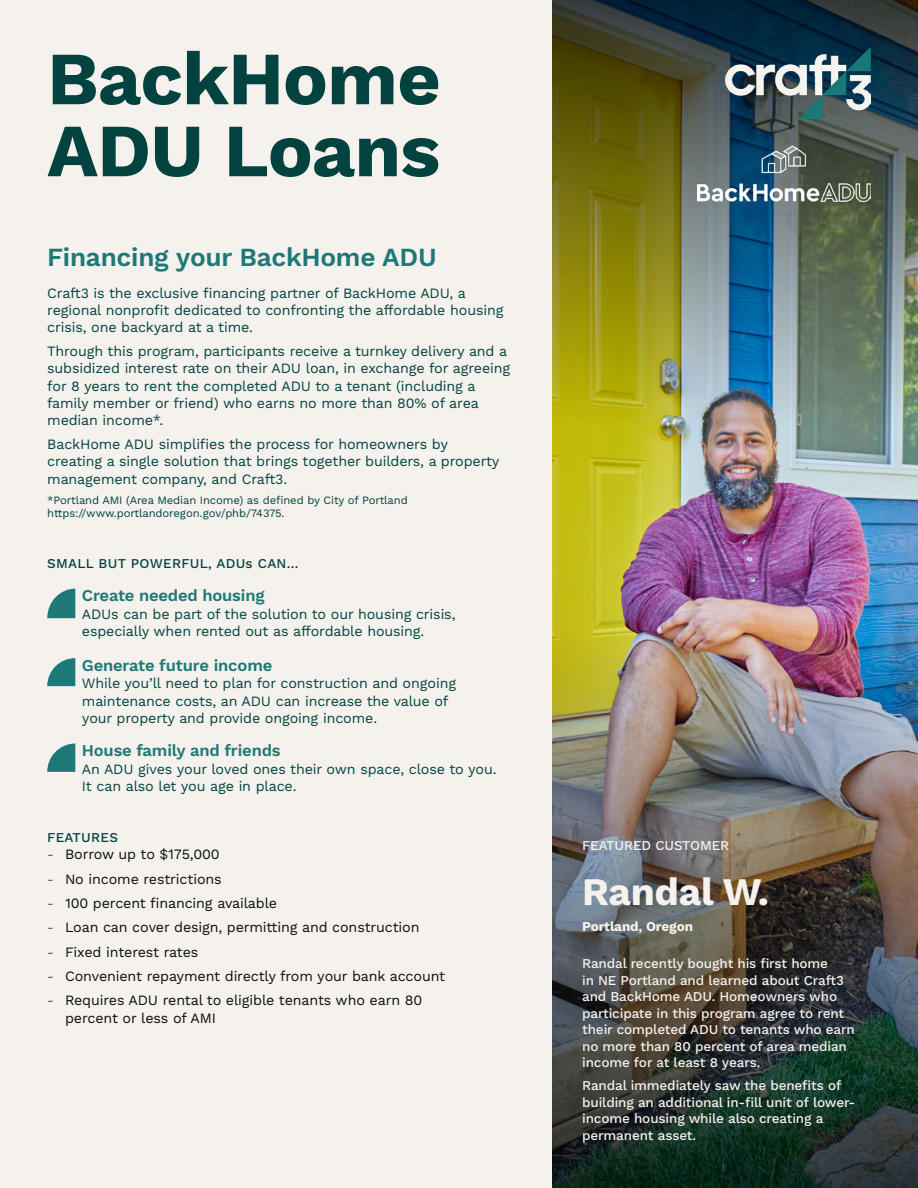
<style>
.page{position:relative;width:918px;height:1188px;background:#f5f1ed}
.page>*{position:absolute;margin:0;border:0;box-sizing:border-box;transform-origin:0 0}
.t1{font:700 75px/72px "Work Sans";letter-spacing:-.01em;color:#024340}
.t2{font:700 39px "Work Sans";letter-spacing:-.01em;color:#f5f1ed}
.t3{font:600 26.1px "Work Sans";letter-spacing:-.01em;color:#1e7877}
.t4{font:600 16.5px "Work Sans";letter-spacing:-.01em;color:#1e7877}
.t5{font:14.25px/17.2px "Work Sans";letter-spacing:-.01em;color:#024340}
.t6{font:14.25px/17.2px "Work Sans";letter-spacing:-.01em;color:#0c0e0e}
.t7{font:500 13.5px/16.5px "Work Sans";letter-spacing:-.01em;color:#f5f1ed}
.t8{font:500 13.5px "Work Sans";letter-spacing:.02em;color:#024340}
.t9{font:700 13.5px "Work Sans";letter-spacing:-.01em;color:#f5f1ed}
.t10{font:11.25px/13.5px "Work Sans";letter-spacing:-.01em;color:#024340}
.s1{font-weight:300}
</style>
<div class="page">
<img style="left:552px;top:423px;width:366px;height:213px">
<img style="left:552px;top:636px;width:366px;height:552px">
<img style="left:552px;top:0;width:366px;height:423px">
<svg style="left:47px;top:589px;width:28px;height:29px"></svg>
<svg style="left:47px;top:658px;width:28px;height:28px"></svg>
<svg style="left:47px;top:744px;width:28px;height:28px"></svg>
<img style="left:697px;top:142px;width:174px;height:59px">
<img style="left:726px;top:47px;width:145px;height:72px">
<h1 class="t1" style="left:47px;top:47px;width:395px">BackHome<br>ADU Loans</h1>
<h3 class="t3" style="left:47px;top:242px;width:391px">Financing your BackHome ADU</h3>
<p class="t5" style="left:47px;top:285px;width:458px">Craft3 is the exclusive financing partner of BackHome ADU, a regional nonprofit dedicated to confronting the affordable housing crisis, one backyard at a time.</p>
<p class="t5" style="left:47px;top:343px;width:465px">Through this program, participants receive a turnkey delivery and a subsidized interest rate on their ADU loan, in exchange for agreeing for 8 years to rent the completed ADU to a tenant (including a family member or friend) who earns no more than 80% of area median income*.</p>
<p class="t5" style="left:47px;top:436px;width:454px">BackHome ADU simplifies the process for homeowners by creating a single solution that brings together builders, a property management company, and Craft3.</p>
<p class="t10" style="left:47px;top:494px;width:362px">*Portland AMI (Area Median Income) as defined by City of Portland https://www.portlandoregon.gov/phb/74375.</p>
<p class="t8" style="left:47px;top:555px;width:253px">SMALL BUT POWERFUL, ADUs CAN...</p>
<p class="t4" style="left:82px;top:586px;width:184px">Create needed housing</p>
<p class="t5" style="left:82px;top:606px;width:375px">ADUs can be part of the solution to our housing crisis, especially when rented out as affordable housing.</p>
<p class="t5" style="left:82px;top:676px;width:376px">While you’ll need to plan for construction and ongoing maintenance costs, an ADU can increase the value of your property and provide ongoing income.</p>
<p class="t5" style="left:82px;top:761px;width:416px">An ADU gives your loved ones their own space, close to you.<br>It can also let you age in place.</p>
<p class="t4" style="left:82px;top:655px;width:192px">Generate future income</p>
<p class="t4" style="left:82px;top:741px;width:200px">House family and friends</p>
<p class="t8" style="left:47px;top:829px;width:72px">FEATURES</p>
<p class="t6" style="left:47px;top:846px;width:174px"><span class="s1">-</span> Borrow up to $175,000</p>
<p class="t6" style="left:47px;top:871px;width:176px"><span class="s1">-</span> No income restrictions</p>
<p class="t6" style="left:47px;top:895px;width:231px"><span class="s1">-</span> 100 percent financing available</p>
<p class="t6" style="left:47px;top:919px;width:374px"><span class="s1">-</span> Loan can cover design, permitting and construction</p>
<p class="t6" style="left:47px;top:944px;width:153px"><span class="s1">-</span> Fixed interest rates</p>
<p class="t6" style="left:47px;top:968px;width:399px"><span class="s1">-</span> Convenient repayment directly from your bank account</p>
<p class="t6" style="left:65px;top:993px;width:359px;text-indent:-18px"><span class="s1">-</span> Requires ADU rental to eligible tenants who earn 80 percent or less of AMI</p>
<p class="t7" style="left:582px;top:838px;width:149px">FEATURED CUSTOMER</p>
<h2 class="t2" style="left:582px;top:869px;width:189px">Randal W.</h2>
<p class="t9" style="left:582px;top:919px;width:112px">Portland, Oregon</p>
<p class="t7" style="left:582px;top:956px;width:274px">Randal recently bought his first home<br>in NE Portland and learned about Craft3 and BackHome ADU. Homeowners who participate in this program agree to rent their completed ADU to tenants who earn no more than 80 percent of area median income for at least 8 years.</p>
<p class="t7" style="left:582px;top:1078px;width:275px">Randal immediately saw the benefits of building an additional in-fill unit of lower&shy;income housing while also creating a permanent asset.</p>
</div>
